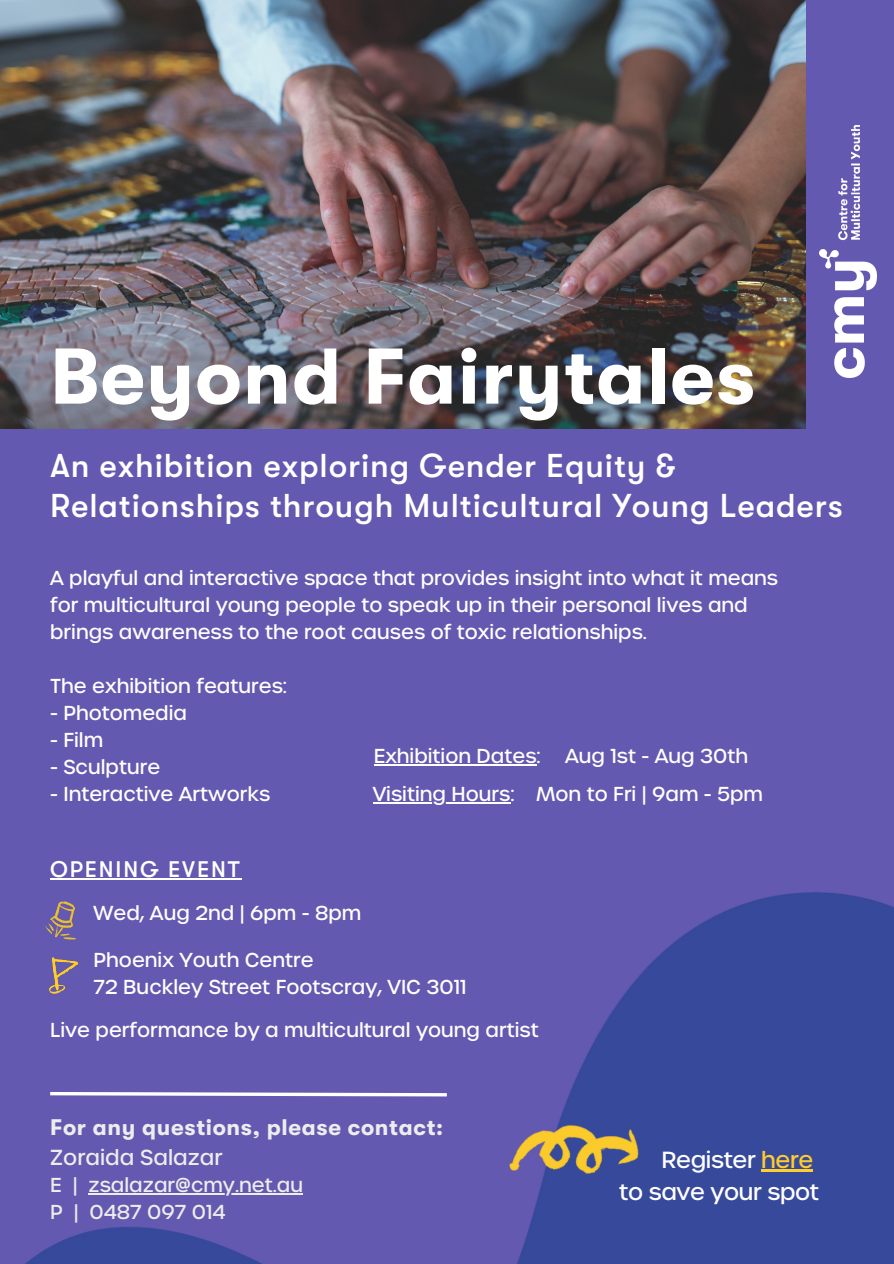
<style>
.page{position:relative;width:894px;height:1264px;background:#fff}
.page>*{position:absolute;margin:0;border:0;box-sizing:border-box;transform-origin:0 0}
.t1{font:700 78.75px "GT Walsheim";letter-spacing:.02em;color:#fff}
.t2{font:500 33px/40.5px "GT Walsheim";letter-spacing:.025em;color:#fff}
.t3{font:700 22.5px "GT Walsheim";letter-spacing:.03em;color:#ededed}
.t4{font:500 22.5px "Urbane";letter-spacing:-.015em;color:#fff}
.t5{font:500 22.5px "GT Walsheim";letter-spacing:.08em;color:#fff}
.t6{font:500 21px "Urbane";color:#ededed}
.t7{font:500 19.5px/27px "Urbane";color:#fff}
.t8{font:500 19.5px "Urbane";color:#ededed}
.s1{color:#ffce2d}
</style>
<div class="page">
<div style="left:0;top:0;width:893px;height:1263px;background:#6459b0"></div>
<img style="left:0;top:0;width:805px;height:428px">
<img style="left:819px;top:125px;width:57px;height:253px">
<img style="left:26px;top:892px;width:867px;height:371px">
<img style="left:463px;top:1029px;width:238px;height:233px">
<svg style="left:47px;top:1090px;width:403px;height:8px"></svg>
<img style="left:33px;top:892px;width:56px;height:111px">
<hr style="left:373px;top:764px;width:163px;height:1px;background:#fff">
<hr style="left:372px;top:802px;width:138px;height:1px;background:#fff">
<hr style="left:50px;top:878px;width:191px;height:1px;background:#fff">
<hr style="left:761px;top:1169px;width:51px;height:2px;background:#ffce2d">
<hr style="left:88px;top:1193px;width:215px;height:1px;background:#ededed">
<p class="t1" style="left:50px;top:333px;width:706px">Beyond Fairytales</p>
<p class="t2" style="left:50px;top:445px;width:794px">An exhibition exploring Gender Equity &amp;<br>Relationships through Multicultural Young Leaders</p>
<p class="t7" style="left:50px;top:563px;width:729px">A playful and interactive space that provides insight into what it means for multicultural young people to speak up in their personal lives and brings awareness to the root causes of toxic relationships.</p>
<p class="t7" style="left:50px;top:671px;width:238px">The exhibition features:</p>
<p class="t7" style="left:50px;top:698px;width:138px">- Photomedia</p>
<p class="t7" style="left:50px;top:725px;width:54px">- Film</p>
<p class="t7" style="left:50px;top:752px;width:112px">- Sculpture</p>
<p class="t7" style="left:50px;top:779px;width:222px">- Interactive Artworks</p>
<p class="t7" style="left:373px;top:741px;width:168px">Exhibition Dates:</p>
<p class="t7" style="left:372px;top:779px;width:143px">Visiting Hours:</p>
<p class="t7" style="left:565px;top:741px;width:184px">Aug 1st - Aug 30th</p>
<p class="t7" style="left:536px;top:779px;width:228px">Mon to Fri | 9am - 5pm</p>
<p class="t5" style="left:50px;top:856px;width:191px">OPENING EVENT</p>
<p class="t7" style="left:94px;top:898px;width:269px">Wed, Aug 2nd | 6pm - 8pm</p>
<p class="t7" style="left:94px;top:945px;width:221px">Phoenix Youth Centre</p>
<p class="t7" style="left:94px;top:972px;width:374px">72 Buckley Street Footscray, VIC 3011</p>
<p class="t7" style="left:50px;top:1015px;width:490px">Live performance by a multicultural young artist</p>
<p class="t3" style="left:50px;top:1114px;width:394px">For any questions, please contact:</p>
<p class="t6" style="left:50px;top:1143px;width:174px">Zoraida Salazar</p>
<p class="t8" style="left:50px;top:1172px;width:254px">E | zsalazar@cmy.net.au</p>
<p class="t8" style="left:50px;top:1199px;width:177px">P | 0487 097 014</p>
<p class="t4" style="left:661px;top:1145px;width:153px">Register <span class="s1">here</span></p>
<p class="t4" style="left:619px;top:1176px;width:201px">to save your spot</p>
</div>
